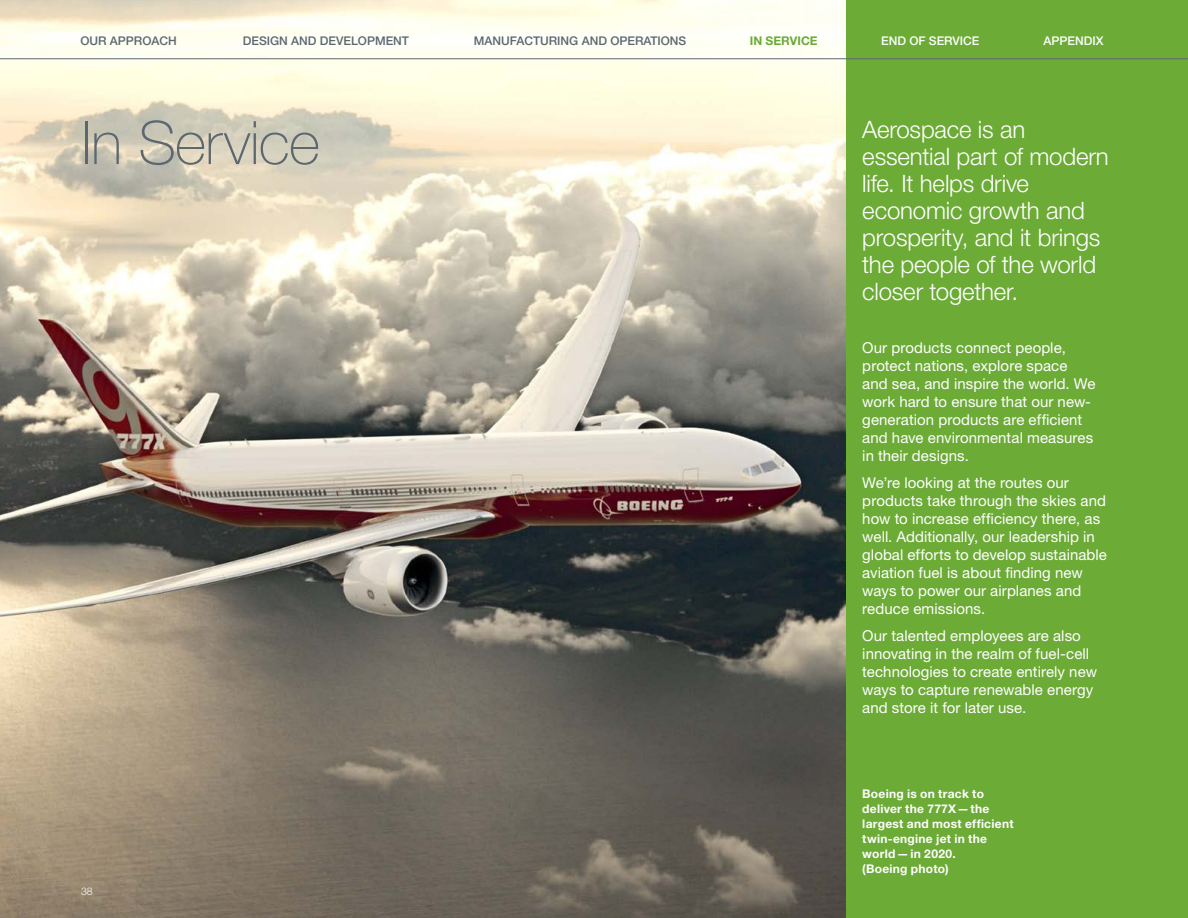
<style>
.page{position:relative;width:1188px;height:918px;background:#fff}
.page>*{position:absolute;margin:0;border:0;box-sizing:border-box;transform-origin:0 0}
.t1{font:100 60px "Helvetica Neue LT Std";letter-spacing:-.015em;color:#5c676f}
.t2{font:300 24px/27px "Helvetica Neue LT Std";letter-spacing:-.01em;color:#fff}
.t3{font:15px/18px "Helvetica Neue LT Std";letter-spacing:.005em;color:#fff}
.t4{font:700 12px/15px "Helvetica Neue LT Std";letter-spacing:.025em;color:#fff}
.t5{font:500 12px "Helvetica Neue LT Std";color:#5c676f}
.t6{font:500 12px "Helvetica Neue LT Std";color:#fff}
.t7{font:700 12px "Helvetica Neue LT Std";color:#6cab36}
.t8{font:300 10.5px "Helvetica Neue LT Std";color:#fff}
</style>
<div class="page">
<img style="left:0;top:0;width:847px;height:918px">
<div style="left:847px;top:0;width:341px;height:918px;background:#6cab36"></div>
<hr style="left:0;top:58px;width:1188px;height:1px;background:#5c676f">
<p class="t5" style="left:80px;top:33px;width:98px">OUR APPROACH</p>
<p class="t5" style="left:243px;top:33px;width:168px">DESIGN AND DEVELOPMENT</p>
<p class="t5" style="left:474px;top:33px;width:214px">MANUFACTURING AND OPERATIONS</p>
<p class="t7" style="left:750px;top:33px;width:69px">IN SERVICE</p>
<p class="t6" style="left:881px;top:33px;width:100px">END OF SERVICE</p>
<p class="t6" style="left:1044px;top:33px;width:62px">APPENDIX</p>
<h1 class="t1" style="left:82px;top:108px;width:240px">In Service</h1>
<h2 class="t2" style="left:862px;top:116px;width:248px">Aerospace is an essential part of modern life. It helps drive economic growth and prosperity, and it brings the people of the world closer together.</h2>
<p class="t3" style="left:862px;top:338px;width:235px">Our products connect people, protect nations, explore space and sea, and inspire the world. We work hard to ensure that our new&shy;generation products are efficient and have environmental measures in their designs.</p>
<p class="t3" style="left:862px;top:473px;width:246px">We’re looking at the routes our products take through the skies and how to increase efficiency there, as well. Additionally, our leadership in global efforts to develop sustainable aviation fuel is about finding new ways to power our airplanes and reduce emissions.</p>
<p class="t3" style="left:862px;top:626px;width:236px">Our talented employees are also innovating in the realm of fuel-cell technologies to create entirely new ways to capture renewable energy and store it for later use.</p>
<p class="t8" style="left:81px;top:885px;width:13px">38</p>
<p class="t4" style="left:862px;top:786px;width:153px">Boeing is on track to deliver the 777X—the largest and most efficient twin-engine jet in the world—in 2020.<br>(Boeing photo)</p>
</div>
